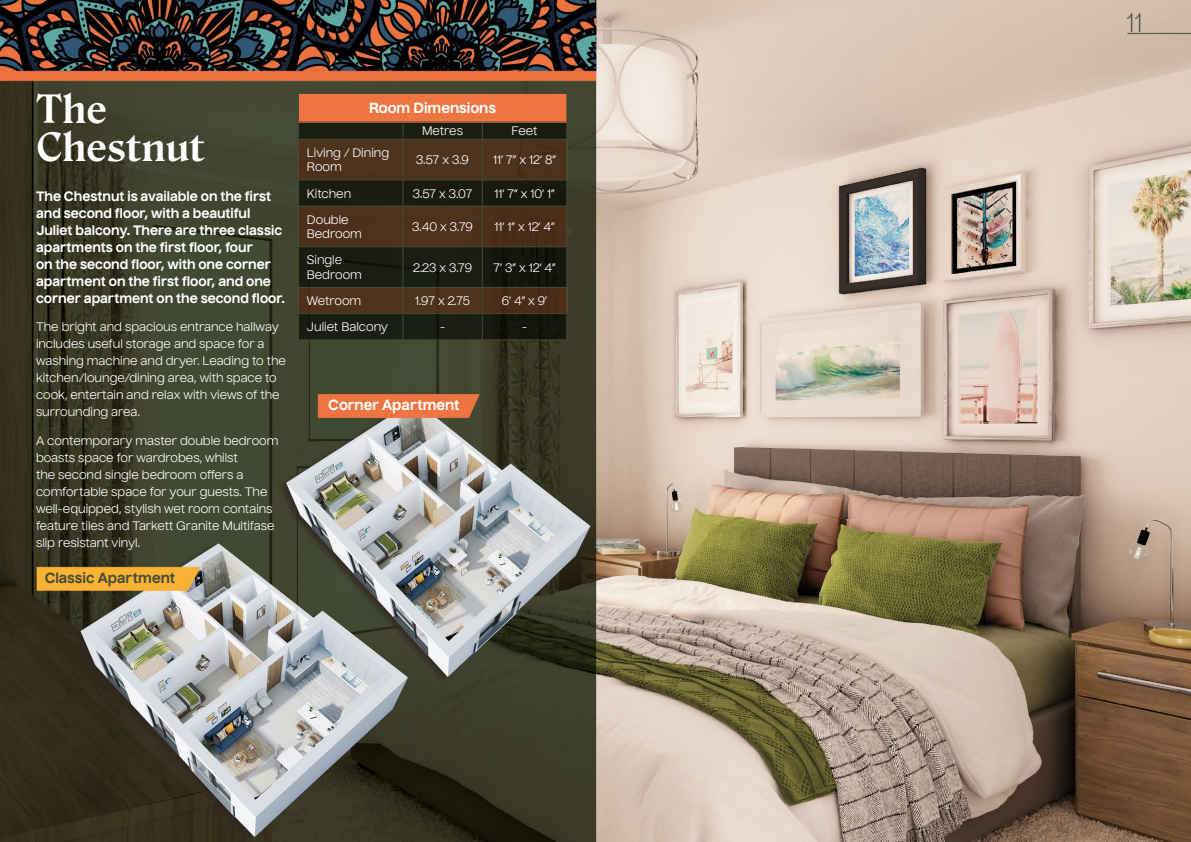
<style>
.page{position:relative;width:1191px;height:842px;background:#fff}
.page>*{position:absolute;margin:0;border:0;box-sizing:border-box;transform-origin:0 0}
.t1{font:700 38px/38px "Roslindale Text";letter-spacing:-.015em;color:#fff}
.t2{font:300 26px "Nuckle";color:#454c36}
.t3{font:700 14px "Nuckle";color:#fff}
.t4{font:700 14px "Nuckle";color:#454c36}
.t5{font:700 13px/17px "Nuckle";color:#fff}
.t6{font:12px/17px "Nuckle";letter-spacing:-.005em;color:#fff}
</style>
<div class="page">
<img style="left:0;top:0;width:1191px;height:842px">
<div style="left:299px;top:111px;width:268px;height:229px;background:#191d11"></div>
<div style="left:298px;top:140px;width:269px;height:40px;background:#4e331c"></div>
<div style="left:299px;top:206px;width:268px;height:41px;background:#4d301b"></div>
<div style="left:298px;top:287px;width:269px;height:26px;background:#4d331c"></div>
<div style="left:299px;top:94px;width:268px;height:28px;background:#ee7441"></div>
<hr style="left:298px;top:93px;width:105px;height:1px;background:#454c36">
<hr style="left:403px;top:93px;width:79px;height:1px;background:#454c36">
<hr style="left:482px;top:93px;width:85px;height:1px;background:#454c36">
<hr style="left:298px;top:122px;width:105px;height:1px;background:#454c36">
<svg style="left:298px;top:94px;width:1px;height:45px"></svg>
<hr style="left:403px;top:122px;width:79px;height:1px;background:#454c36">
<svg style="left:402px;top:123px;width:1px;height:16px"></svg>
<hr style="left:482px;top:122px;width:85px;height:1px;background:#454c36">
<svg style="left:482px;top:123px;width:1px;height:16px"></svg>
<svg style="left:566px;top:94px;width:1px;height:45px"></svg>
<hr style="left:298px;top:139px;width:105px;height:1px;background:#454c36">
<hr style="left:298px;top:140px;width:1px;height:39px;background:#454c36">
<hr style="left:403px;top:139px;width:79px;height:1px;background:#454c36">
<hr style="left:402px;top:140px;width:1px;height:39px;background:#454c36">
<hr style="left:482px;top:139px;width:85px;height:1px;background:#454c36">
<hr style="left:482px;top:140px;width:1px;height:39px;background:#454c36">
<hr style="left:566px;top:140px;width:1px;height:39px;background:#454c36">
<hr style="left:298px;top:179px;width:105px;height:1px;background:#454c36">
<svg style="left:298px;top:180px;width:1px;height:26px"></svg>
<hr style="left:403px;top:179px;width:79px;height:1px;background:#454c36">
<svg style="left:402px;top:180px;width:1px;height:26px"></svg>
<hr style="left:482px;top:179px;width:85px;height:1px;background:#454c36">
<svg style="left:482px;top:180px;width:1px;height:26px"></svg>
<svg style="left:566px;top:180px;width:1px;height:26px"></svg>
<hr style="left:298px;top:206px;width:105px;height:1px;background:#454c36">
<hr style="left:298px;top:207px;width:1px;height:39px;background:#454c36">
<hr style="left:403px;top:206px;width:79px;height:1px;background:#454c36">
<hr style="left:402px;top:207px;width:1px;height:39px;background:#454c36">
<hr style="left:482px;top:206px;width:85px;height:1px;background:#454c36">
<hr style="left:482px;top:207px;width:1px;height:39px;background:#454c36">
<hr style="left:566px;top:207px;width:1px;height:39px;background:#454c36">
<hr style="left:298px;top:246px;width:105px;height:1px;background:#454c36">
<hr style="left:298px;top:247px;width:1px;height:40px;background:#454c36">
<hr style="left:403px;top:246px;width:79px;height:1px;background:#454c36">
<hr style="left:402px;top:247px;width:1px;height:40px;background:#454c36">
<hr style="left:482px;top:246px;width:85px;height:1px;background:#454c36">
<hr style="left:482px;top:247px;width:1px;height:40px;background:#454c36">
<hr style="left:566px;top:247px;width:1px;height:40px;background:#454c36">
<hr style="left:298px;top:287px;width:105px;height:1px;background:#454c36">
<hr style="left:403px;top:287px;width:79px;height:1px;background:#454c36">
<hr style="left:482px;top:287px;width:85px;height:1px;background:#454c36">
<hr style="left:298px;top:313px;width:105px;height:1px;background:#454c36">
<svg style="left:298px;top:288px;width:1px;height:51px"></svg>
<hr style="left:403px;top:313px;width:79px;height:1px;background:#454c36">
<svg style="left:402px;top:288px;width:1px;height:51px"></svg>
<hr style="left:482px;top:313px;width:85px;height:1px;background:#454c36">
<svg style="left:482px;top:288px;width:1px;height:51px"></svg>
<svg style="left:566px;top:288px;width:1px;height:51px"></svg>
<hr style="left:298px;top:339px;width:105px;height:1px;background:#454c36">
<hr style="left:403px;top:339px;width:79px;height:1px;background:#454c36">
<hr style="left:482px;top:339px;width:85px;height:1px;background:#454c36">
<h1 class="t1" style="left:36px;top:87px;width:170px">The<br>Chestnut</h1>
<p class="t5" style="left:36px;top:188px;width:250px">The Chestnut is available on the first and second floor, with a beautiful Juliet balcony. There are three classic apartments on the first floor, four<br>on the second floor, with one corner apartment on the first floor, and one corner apartment on the second floor.</p>
<p class="t6" style="left:36px;top:319px;width:251px">The bright and spacious entrance hallway includes useful storage and space for a washing machine and dryer. Leading to the kitchen/lounge/dining area, with space to cook, entertain and relax with views of the surrounding area.</p>
<p class="t6" style="left:36px;top:432px;width:244px">A contemporary master double bedroom boasts space for wardrobes, whilst<br>the second single bedroom offers a comfortable space for your guests. The well-equipped, stylish wet room contains feature tiles and Tarkett Granite Multifase slip resistant vinyl.</p>
<p class="t4" style="left:45px;top:569px;width:132px">Classic Apartment</p>
<p class="t3" style="left:369px;top:98px;width:128px">Room Dimensions</p>
<p class="t6" style="left:422px;top:122px;width:42px">Metres</p>
<p class="t6" style="left:511px;top:122px;width:27px">Feet</p>
<p class="t6" style="left:307px;top:146px;width:84px;line-height:14.4px">Living / Dining<br>Room</p>
<p class="t6" style="left:416px;top:151px;width:54px">3.57 x 3.9</p>
<p class="t6" style="left:493px;top:151px;width:64px">11’ 7” x 12’ 8”</p>
<p class="t6" style="left:307px;top:185px;width:46px">Kitchen</p>
<p class="t6" style="left:413px;top:185px;width:61px">3.57 x 3.07</p>
<p class="t6" style="left:494px;top:185px;width:62px">11’ 7” x 10’ 1”</p>
<p class="t6" style="left:307px;top:212px;width:56px;line-height:14.4px">Double<br>Bedroom</p>
<p class="t6" style="left:412px;top:218px;width:62px">3.40 x 3.79</p>
<p class="t6" style="left:494px;top:218px;width:62px">11’ 1” x 12’ 4”</p>
<p class="t6" style="left:307px;top:253px;width:56px;line-height:14.4px">Single<br>Bedroom</p>
<p class="t6" style="left:413px;top:259px;width:60px">2.23 x 3.79</p>
<p class="t6" style="left:493px;top:259px;width:64px">7’ 3” x 12’ 4”</p>
<p class="t6" style="left:307px;top:292px;width:56px">Wetroom</p>
<p class="t6" style="left:415px;top:292px;width:56px">1.97 x 2.75</p>
<p class="t6" style="left:502px;top:292px;width:47px">6’ 4” x 9’</p>
<p class="t6" style="left:307px;top:319px;width:83px">Juliet Balcony</p>
<p class="t6" style="left:440px;top:319px;width:6px">-</p>
<p class="t6" style="left:522px;top:319px;width:6px">-</p>
<p class="t3" style="left:328px;top:396px;width:133px">Corner Apartment</p>
<h2 class="t2" style="left:1126px;top:7px;width:17px">11</h2>
</div>
